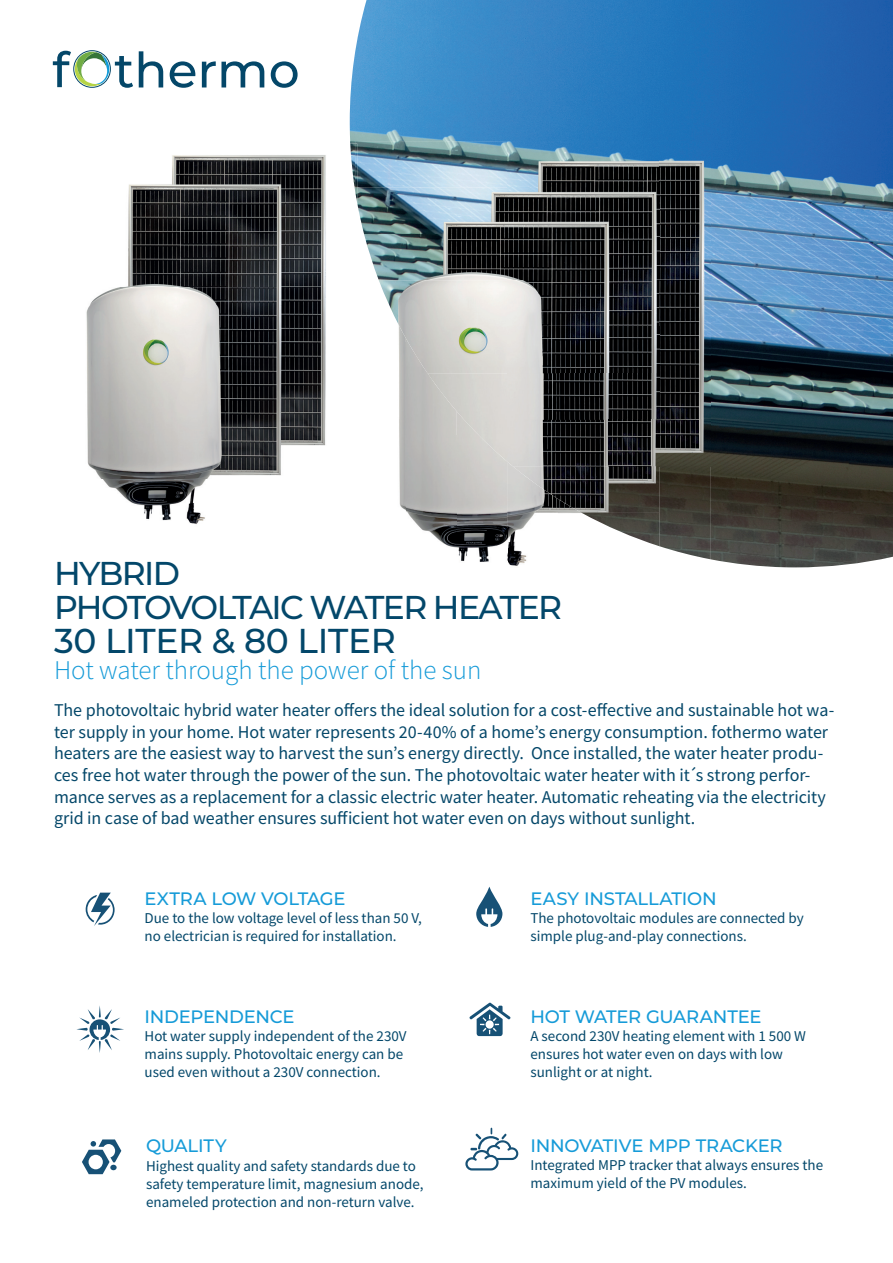
<style>
.page{position:relative;width:893px;height:1263px;background:#fff}
.page>*{position:absolute;margin:0;border:0;box-sizing:border-box;transform-origin:0 0}
.t1{font:500 34.5px "Montserrat";letter-spacing:-.01em;color:#03476a}
.t2{font:500 33px/34.2px "Montserrat";letter-spacing:-.05em;color:#03476a}
.t3{font:300 27px "Source Sans Pro";color:#169bd8}
.t4{font:18px/21.6px "Source Sans Pro";letter-spacing:-.005em;color:#044769}
.t5{font:500 18px "Montserrat";letter-spacing:-.01em;color:#169bd8}
.t6{font:15px/18px "Source Sans Pro";color:#03476a}
</style>
<div class="page">
<div style="left:73px;top:50px;width:38px;height:38px;border:1px solid #044769;border-radius:50%"></div>
<svg style="left:53px;top:51px;width:56px;height:36px"></svg>
<svg style="left:115px;top:56px;width:18px;height:32px"></svg>
<svg style="left:139px;top:51px;width:24px;height:36px"></svg>
<svg style="left:170px;top:61px;width:25px;height:27px"></svg>
<svg style="left:202px;top:61px;width:62px;height:26px"></svg>
<svg style="left:271px;top:61px;width:27px;height:27px"></svg>
<img style="left:350px;top:0;width:543px;height:567px">
<svg style="left:469px;top:1003px;width:41px;height:33px"></svg>
<svg style="left:82px;top:1139px;width:39px;height:35px"></svg>
<svg style="left:76px;top:1006px;width:48px;height:47px"></svg>
<svg style="left:476px;top:887px;width:26px;height:40px"></svg>
<svg style="left:86px;top:893px;width:29px;height:33px"></svg>
<svg style="left:465px;top:1128px;width:53px;height:42px"></svg>
<img style="left:86px;top:155px;width:269px;height:373px">
<img style="left:350px;top:144px;width:5px;height:47px">
<img style="left:357px;top:234px;width:49px;height:248px">
<img style="left:406px;top:373px;width:50px;height:194px">
<img style="left:456px;top:420px;width:51px;height:147px">
<img style="left:507px;top:466px;width:51px;height:101px">
<img style="left:355px;top:482px;width:51px;height:85px">
<img style="left:558px;top:513px;width:23px;height:15px">
<img style="left:558px;top:528px;width:152px;height:39px">
<img style="left:355px;top:141px;width:304px;height:46px">
<img style="left:659px;top:141px;width:51px;height:279px">
<img style="left:357px;top:187px;width:302px;height:47px">
<img style="left:364px;top:234px;width:295px;height:46px">
<img style="left:379px;top:280px;width:280px;height:47px">
<img style="left:400px;top:327px;width:259px;height:46px">
<img style="left:428px;top:373px;width:231px;height:47px">
<img style="left:464px;top:420px;width:246px;height:46px">
<img style="left:513px;top:466px;width:146px;height:47px">
<img style="left:659px;top:466px;width:51px;height:93px">
<img style="left:581px;top:513px;width:78px;height:33px">
<img style="left:355px;top:203px;width:2px;height:325px">
<img style="left:355px;top:144px;width:2px;height:59px">
<h2 class="t2" style="left:54px;top:555px;width:510px">HYBRID<br>PHOTOVOLTAIC WATER HEATER</h2>
<h1 class="t1" style="left:54px;top:618px;width:343px">30 LITER &amp; 80 LITER</h1>
<h3 class="t3" style="left:54px;top:653px;width:429px">Hot water through the power of the sun</h3>
<p class="t4" style="left:54px;top:699px;width:782px">The photovoltaic hybrid water heater offers the ideal solution for a cost-effective and sustainable hot wa&shy;ter supply in your home. Hot water represents 20-40% of a homeʼs energy consumption. fothermo water heaters are the easiest way to harvest the sunʼs energy directly. Once installed, the water heater produ&shy;ces free hot water through the power of the sun. The photovoltaic water heater with it´s strong perfor&shy;mance serves as a replacement for a classic electric water heater. Automatic reheating via the electricity grid in case of bad weather ensures sufficient hot water even on days without sunlight.</p>
<p class="t5" style="left:145px;top:886px;width:202px">EXTRA LOW VOLTAGE</p>
<p class="t5" style="left:530px;top:886px;width:188px">EASY INSTALLATION</p>
<p class="t6" style="left:145px;top:908px;width:279px">Due to the low voltage level of less than 50 V, no electrician is required for installation.</p>
<p class="t6" style="left:530px;top:908px;width:275px">The photovoltaic modules are connected by simple plug-and-play connections.</p>
<p class="t5" style="left:145px;top:1004px;width:152px">INDEPENDENCE</p>
<p class="t5" style="left:530px;top:1004px;width:232px">HOT WATER GUARANTEE</p>
<p class="t6" style="left:145px;top:1027px;width:264px">Hot water supply independent of the 230V mains supply. Photovoltaic energy can be used even without a 230V connection.</p>
<p class="t6" style="left:530px;top:1027px;width:277px">A second 230V heating element with 1 500 W ensures hot water even on days with low sunlight or at night.</p>
<p class="t5" style="left:146px;top:1133px;width:82px">QUALITY</p>
<p class="t5" style="left:530px;top:1133px;width:254px">INNOVATIVE MPP TRACKER</p>
<p class="t6" style="left:146px;top:1157px;width:279px">Highest quality and safety standards due to safety temperature limit, magnesium anode, enameled protection and non-return valve.</p>
<p class="t6" style="left:530px;top:1156px;width:294px">Integrated MPP tracker that always ensures the maximum yield of the PV modules.</p>
</div>
